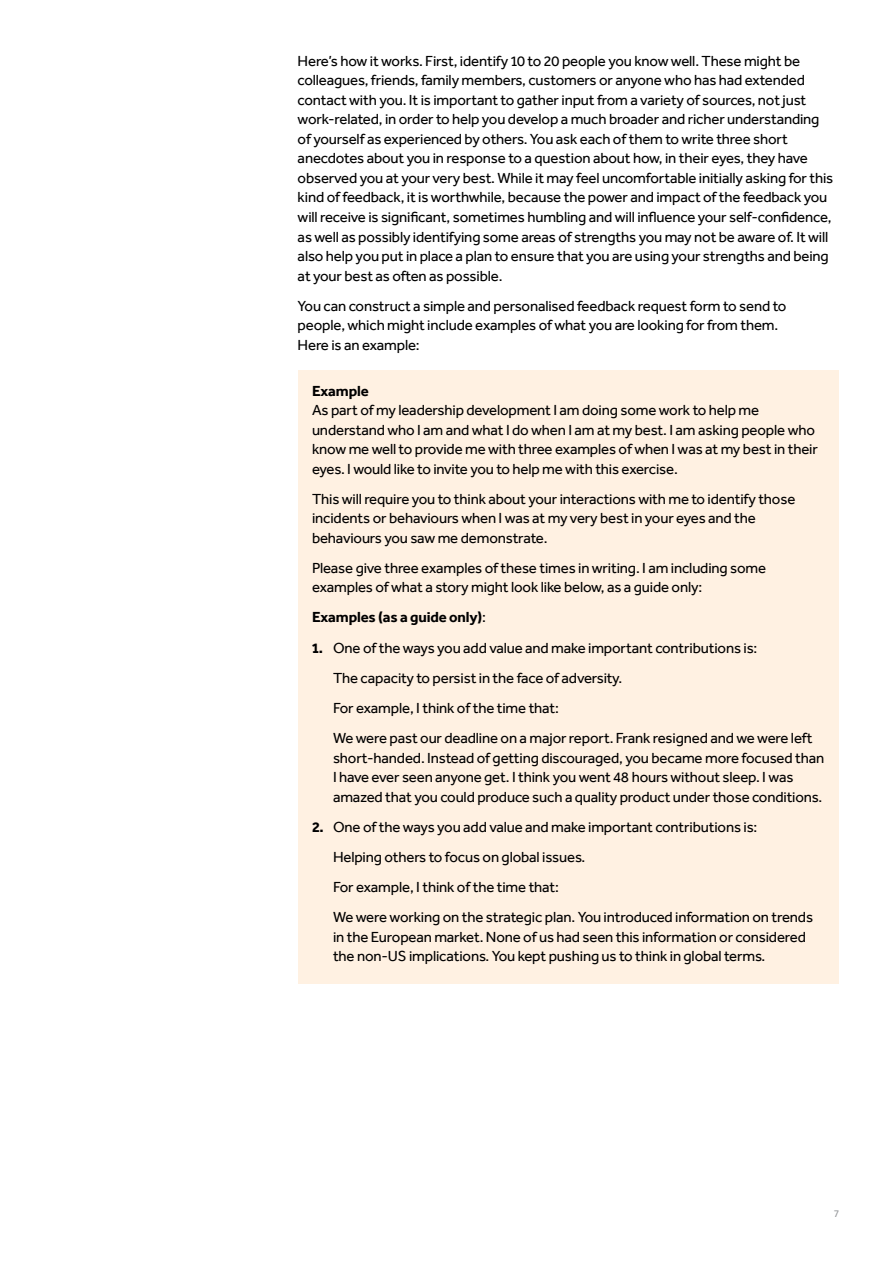
<style>
.page{position:relative;width:893px;height:1263px;background:#fff}
.page>*{position:absolute;margin:0;border:0;box-sizing:border-box;transform-origin:0 0}
.t1{font:15px/19.5px "Effra";letter-spacing:-.01em;color:#000}
.t2{font:700 15px "Effra";letter-spacing:-.01em;color:#000}
.t3{font:10.5px "Effra";color:#939598}
.s1{font-weight:400}
.s2{font-weight:700}
</style>
<div class="page">
<div style="left:298px;top:370px;width:541px;height:613px;background:#fff1e2"></div>
<p class="t1" style="left:298px;top:51px;width:537px">Here’s how it works. First, identify 10 to 20 people you know well. These might be colleagues, friends, family members, customers or anyone who has had extended contact with you. It is important to gather input from a variety of sources, not just work-related, in order to help you develop a much broader and richer understanding of yourself as experienced by others. You ask each of them to write three short anecdotes about you in response to a question about how, in their eyes, they have observed you at your very best. While it may feel uncomfortable initially asking for this kind of feedback, it is worthwhile, because the power and impact of the feedback you will receive is significant, sometimes humbling and will influence your self-confidence, as well as possibly identifying some areas of strengths you may not be aware of. It will also help you put in place a plan to ensure that you are using your strengths and being at your best as often as possible.</p>
<p class="t1" style="left:298px;top:296px;width:490px">You can construct a simple and personalised feedback request form to send to people, which might include examples of what you are looking for from them.<br>Here is an example:</p>
<p class="t2" style="left:312px;top:381px;width:58px">Example</p>
<p class="t1" style="left:312px;top:400px;width:507px">As part of my leadership development I am doing some work to help me understand who I am and what I do when I am at my best. I am asking people who know me well to provide me with three examples of when I was at my best in their eyes. I would like to invite you to help me with this exercise.</p>
<p class="t1" style="left:312px;top:489px;width:485px">This will require you to think about your interactions with me to identify those incidents or behaviours when I was at my very best in your eyes and the behaviours you saw me demonstrate.</p>
<p class="t1" style="left:312px;top:558px;width:456px">Please give three examples of these times in writing. I am including some examples of what a story might look like below, as a guide only:</p>
<p class="t2" style="left:312px;top:608px;width:176px">Examples (as a guide only)<span class="s1">:</span></p>
<p class="t1" style="left:333px;top:632px;width:481px;line-height:30.2px;text-indent:-21px"><span class="s2">1.</span> One of the ways you add value and make important contributions is:<br>The capacity to persist in the face of adversity.<br>For example, I think of the time that:<br>We were past our deadline on a major report. Frank resigned and we were left</p>
<p class="t1" style="left:333px;top:748px;width:493px">short-handed. Instead of getting discouraged, you became more focused than<br>I have ever seen anyone get. I think you went 48 hours without sleep. I was amazed that you could produce such a quality product under those conditions.</p>
<p class="t1" style="left:333px;top:811px;width:482px;line-height:30.2px;text-indent:-21px"><span class="s2">2.</span> One of the ways you add value and make important contributions is:<br>Helping others to focus on global issues.<br>For example, I think of the time that:<br>We were working on the strategic plan. You introduced information on trends</p>
<p class="t1" style="left:333px;top:927px;width:474px">in the European market. None of us had seen this information or considered the non-US implications. You kept pushing us to think in global terms.</p>
<p class="t3" style="left:834px;top:1208px;width:6px">7</p>
</div>
